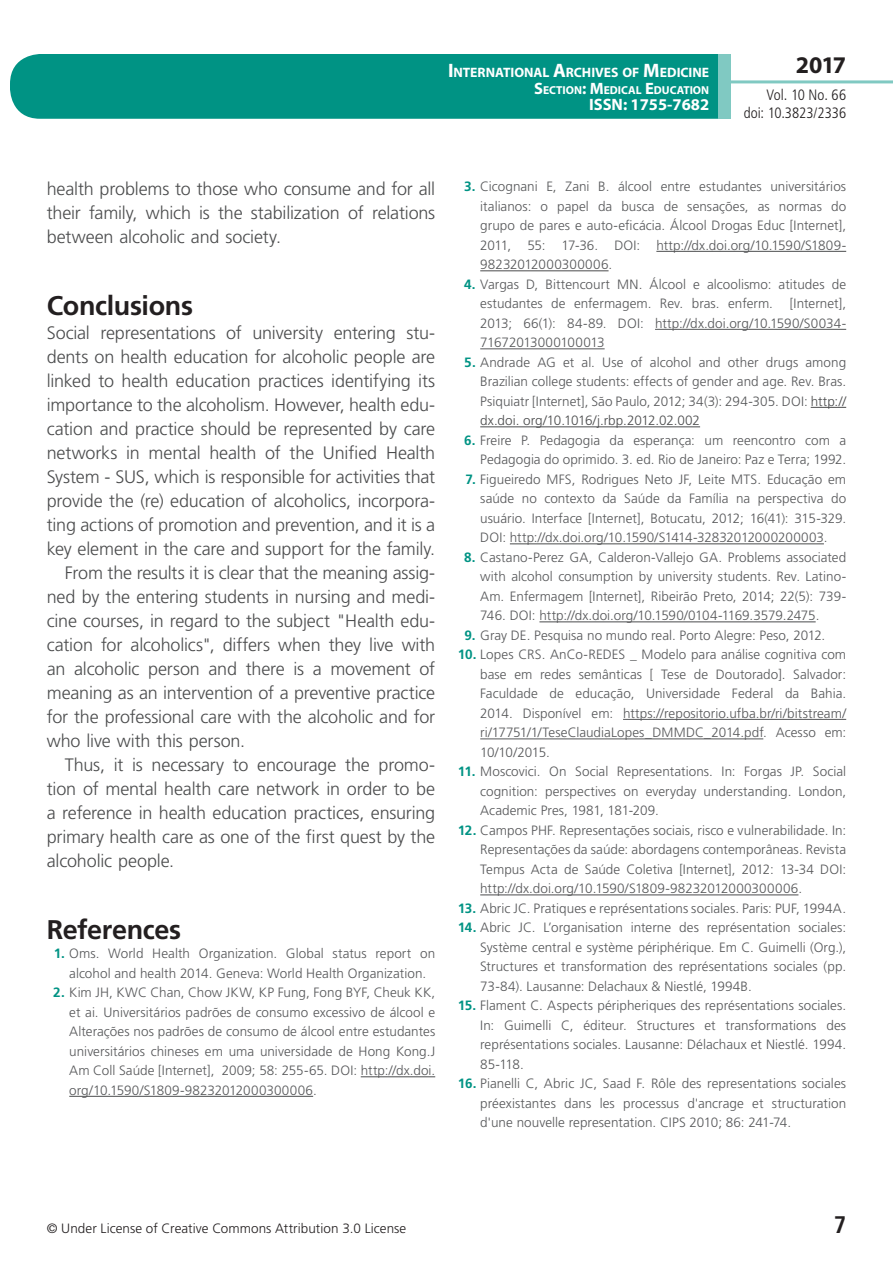
<style>
.page{position:relative;width:893px;height:1263px;background:#fff}
.page>*{position:absolute;margin:0;border:0;box-sizing:border-box;transform-origin:0 0}
.t1{font:700 27px "Frutiger LT Std";letter-spacing:-.015em;color:#231f20}
.t2{font:700 24px "Myriad Pro";color:#231f20}
.t3{font:700 condensed 24px "Frutiger LT Std";color:#231f20}
.t4{font:300 18px/24px "Frutiger LT Std";letter-spacing:-.01em;color:#4b4c4d;text-align:justify}
.t5{font:700 16.5px "Myriad Pro";color:#fff}
.t6{font:300 condensed 15px/18px "Frutiger LT Std";color:#231f20;text-align:right}
.t7{font:700 13.65px "Myriad Pro";letter-spacing:-.005em;color:#fff}
.t8{font:300 13.5px/19.5px "Frutiger LT Std";letter-spacing:.005em;color:#57585a;text-align:justify}
.t9{font:300 13.5px "Frutiger LT Std";letter-spacing:.005em;color:#231f20}
.t10{font:700 11.55px "Myriad Pro";color:#fff}
.s1{font-size:19.5px}
.s2{font-size:16.5px}
.s3{font-weight:700;color:#009384}
.s4{color:#4b4c4d}
</style>
<div class="page">
<div style="left:10px;top:54px;width:775px;height:65px;background:#009384;border-radius:30px"></div>
<div style="left:732px;top:0;width:161px;height:157px;background:#fff"></div>
<hr style="left:730px;top:80px;width:163px;height:3px;background:#80c9c2">
<div style="left:718px;top:54px;width:13px;height:65px;background:#80c9c2"></div>
<hr style="left:361px;top:1076px;width:74px;height:1px;background:#4b4c4d">
<hr style="left:69px;top:1096px;width:244px;height:1px;background:#4b4c4d">
<hr style="left:656px;top:251px;width:190px;height:1px;background:#4b4c4d">
<hr style="left:480px;top:270px;width:129px;height:1px;background:#4b4c4d">
<hr style="left:655px;top:329px;width:191px;height:1px;background:#57585a">
<hr style="left:480px;top:348px;width:125px;height:1px;background:#57585a">
<hr style="left:811px;top:407px;width:35px;height:1px;background:#4b4c4d">
<hr style="left:480px;top:426px;width:220px;height:1px;background:#4b4c4d">
<hr style="left:510px;top:543px;width:314px;height:1px;background:#4b4c4d">
<hr style="left:539px;top:621px;width:277px;height:1px;background:#4b4c4d">
<hr style="left:623px;top:719px;width:223px;height:1px;background:#57585a">
<hr style="left:480px;top:738px;width:283px;height:1px;background:#57585a">
<hr style="left:480px;top:894px;width:318px;height:1px;background:#4b4c4d">
<p class="t7" style="left:448px;top:64px;width:263px"><span class="s1">I</span>NTERNATIONAL <span class="s1">A</span>RCHIVES OF <span class="s1">M</span>EDICINE</p>
<p class="t10" style="left:534px;top:82px;width:177px"><span class="s2">S</span>ECTION<span class="s2">: M</span>EDICAL <span class="s2">E</span>DUCATION</p>
<p class="t5" style="left:589px;top:94px;width:122px">ISSN: 1755-7682</p>
<h2 class="t2" style="left:796px;top:49px;width:52px">2017</h2>
<p class="t6" style="left:744px;top:86px;width:104px">Vol. 10 No. 66 doi: 10.3823/2336</p>
<h3 class="t4" style="left:47px;top:177px;width:390px">health problems to those who consume and for all their family, which is the stabilization of relations between alcoholic and society.</h3>
<h1 class="t1" style="left:47px;top:290px;width:148px">Conclusions</h1>
<h3 class="t4" style="left:47px;top:321px;width:390px">Social representations of university entering stu-</h3>
<h3 class="t4" style="left:47px;top:345px;width:390px">dents on health education for alcoholic people are</h3>
<h3 class="t4" style="left:47px;top:369px;width:390px">linked to health education practices identifying its</h3>
<h3 class="t4" style="left:47px;top:393px;width:390px">importance to the alcoholism. However, health edu-</h3>
<h3 class="t4" style="left:47px;top:417px;width:390px">cation and practice should be represented by care</h3>
<h3 class="t4" style="left:47px;top:441px;width:390px">networks in mental health of the Unified Health</h3>
<h3 class="t4" style="left:47px;top:465px;width:390px">System - SUS, which is responsible for activities that</h3>
<h3 class="t4" style="left:47px;top:489px;width:390px">provide the (re) education of alcoholics, incorpora-</h3>
<h3 class="t4" style="left:47px;top:513px;width:390px">ting actions of promotion and prevention, and it is a</h3>
<h3 class="t4" style="left:47px;top:537px;width:390px">key element in the care and support for the family.</h3>
<h3 class="t4" style="left:65px;top:561px;width:372px">From the results it is clear that the meaning assig-</h3>
<h3 class="t4" style="left:47px;top:585px;width:390px">ned by the entering students in nursing and medi-</h3>
<h3 class="t4" style="left:47px;top:609px;width:390px">cine courses, in regard to the subject "Health edu-</h3>
<h3 class="t4" style="left:47px;top:633px;width:390px">cation for alcoholics", differs when they live with</h3>
<h3 class="t4" style="left:47px;top:657px;width:390px">an alcoholic person and there is a movement of</h3>
<h3 class="t4" style="left:47px;top:681px;width:390px">meaning as an intervention of a preventive practice</h3>
<h3 class="t4" style="left:47px;top:705px;width:390px">for the professional care with the alcoholic and for</h3>
<h3 class="t4" style="left:47px;top:729px;width:200px">who live with this person.</h3>
<h3 class="t4" style="left:65px;top:753px;width:372px">Thus, it is necessary to encourage the promo-</h3>
<h3 class="t4" style="left:47px;top:777px;width:390px">tion of mental health care network in order to be</h3>
<h3 class="t4" style="left:47px;top:801px;width:390px">a reference in health education practices, ensuring</h3>
<h3 class="t4" style="left:47px;top:825px;width:390px">primary health care as one of the first quest by the</h3>
<h3 class="t4" style="left:47px;top:849px;width:129px">alcoholic people.</h3>
<h1 class="t1" style="left:47px;top:914px;width:136px">References</h1>
<p class="t8" style="left:54px;top:944px;width:383px;text-align:center"><span class="s3">1.</span> Oms. World Health Organization. Global status report on alcohol and health 2014. Geneva: World Health Organization.</p>
<p class="t8" style="left:69px;top:983px;width:367px;text-indent:-16px"><span class="s3">2.</span> Kim JH, KWC Chan, Chow JKW, KP Fung, Fong BYF, Cheuk KK, et ai. Universitários padrões de consumo excessivo de álcool e Alterações nos padrões de consumo de álcool entre estudantes universitários chineses em uma universidade de Hong Kong.J Am Coll Saúde [Internet], 2009; 58: 255-65. DOI: http://dx.doi. org/10.1590/S1809-98232012000300006.</p>
<p class="t8" style="left:480px;top:177px;width:367px;text-indent:-16px"><span class="s3">3.</span> Cicognani E, Zani B. álcool entre estudantes universitários italianos: o papel da busca de sensações, as normas do grupo de pares e auto-eficácia. Álcool Drogas Educ [Internet], 2011, 55: 17-36. DOI: http://dx.doi.org/10.1590/S1809- 98232012000300006.</p>
<p class="t8" style="left:480px;top:275px;width:367px;text-indent:-16px"><span class="s3">4.</span> Vargas D, Bittencourt MN. Álcool e alcoolismo: atitudes de estudantes de enfermagem. Rev. bras. enferm.</p>
<p class="t8" style="left:480px;top:294px;width:367px;text-indent:310px">[Internet], 2013; 66(1): 84-89. DOI: http://dx.doi.org/10.1590/S0034- 71672013000100013</p>
<p class="t8" style="left:480px;top:353px;width:367px;text-indent:-16px"><span class="s3">5.</span> Andrade AG et al. Use of alcohol and other drugs among Brazilian college students: effects of gender and age. Rev. Bras.<br>Psiquiatr [Internet], São Paulo, 2012; 34(3): 294-305. DOI: <span class="s4">http:// dx.doi. org/10.1016/j.rbp.2012.02.002</span></p>
<p class="t8" style="left:464px;top:431px;width:383px;text-align:right"><span class="s3">6.</span> Freire P. Pedagogia da esperança: um reencontro com a<br>Pedagogia do oprimido. 3. ed. Rio de Janeiro: Paz e Terra; 1992.</p>
<p class="t8" style="left:480px;top:470px;width:367px;text-indent:-15px"><span class="s3">7.</span> Figueiredo MFS, Rodrigues Neto JF, Leite MTS. Educação em saúde no contexto da Saúde da Família na perspectiva do usuário. Interface [Internet], Botucatu, 2012; 16(41): 315-329.<br>DOI: http://dx.doi.org/10.1590/S1414-32832012000200003.</p>
<p class="t8" style="left:480px;top:548px;width:367px;text-indent:-16px"><span class="s3">8.</span> Castano-Perez GA, Calderon-Vallejo GA. Problems associated with alcohol consumption by university students. Rev. Latino-Am. Enfermagem [Internet], Ribeirão Preto, 2014; 22(5): 739- 746. DOI: http://dx.doi.org/10.1590/0104-1169.3579.2475.</p>
<p class="t8" style="left:464px;top:626px;width:362px"><span class="s3">9.</span> Gray DE. Pesquisa no mundo real. Porto Alegre: Peso, 2012.</p>
<p class="t8" style="left:480px;top:645px;width:367px;text-indent:-23px"><span class="s3">10.</span> Lopes CRS. AnCo-REDES _ Modelo para análise cognitiva com base em redes semânticas [ Tese de Doutorado]. Salvador:<br>Faculdade de educação, Universidade Federal da Bahia.<br>2014. Disponível em: https://repositorio.ufba.br/ri/bitstream/ ri/17751/1/TeseClaudiaLopes_DMMDC_2014.pdf. Acesso em:<br>10/10/2015.</p>
<p class="t8" style="left:480px;top:762px;width:367px;text-indent:-22px"><span class="s3">11.</span> Moscovici. On Social Representations. In: Forgas JP. Social cognition: perspectives on everyday understanding. London, Academic Pres, 1981, 181-209.</p>
<p class="t8" style="left:480px;top:821px;width:367px;text-indent:-23px"><span class="s3">12.</span> Campos PHF. Representações sociais, risco e vulnerabilidade. In:<br>Representações da saúde: abordagens contemporâneas. Revista Tempus Acta de Saúde Coletiva [Internet], 2012: 13-34 DOI: http://dx.doi.org/10.1590/S1809-98232012000300006.</p>
<p class="t8" style="left:458px;top:899px;width:390px"><span class="s3">13.</span> Abric JC. Pratiques e représentations sociales. Paris: PUF, 1994A.</p>
<p class="t8" style="left:480px;top:918px;width:367px;text-indent:-23px"><span class="s3">14.</span> Abric JC. L’organisation interne des représentation sociales:<br>Système central e système périphérique. Em C. Guimelli (Org.), Structures et transformation des représentations sociales (pp.<br>73-84). Lausanne: Delachaux &amp; Niestlé, 1994B.</p>
<p class="t8" style="left:480px;top:996px;width:367px;text-indent:-23px"><span class="s3">15.</span> Flament C. Aspects péripheriques des représentations sociales.<br>In: Guimelli C, éditeur. Structures et transformations des représentations sociales. Lausanne: Délachaux et Niestlé. 1994.<br>85-118.</p>
<p class="t8" style="left:480px;top:1074px;width:367px;text-indent:-23px"><span class="s3">16.</span> Pianelli C, Abric JC, Saad F. Rôle des representations sociales préexistantes dans les processus d'ancrage et structuration d'une nouvelle representation. CIPS 2010; 86: 241-74.</p>
<p class="t9" style="left:47px;top:1220px;width:361px">© Under License of Creative Commons Attribution 3.0 License</p>
<h2 class="t3" style="left:834px;top:1210px;width:14px">7</h2>
</div>
